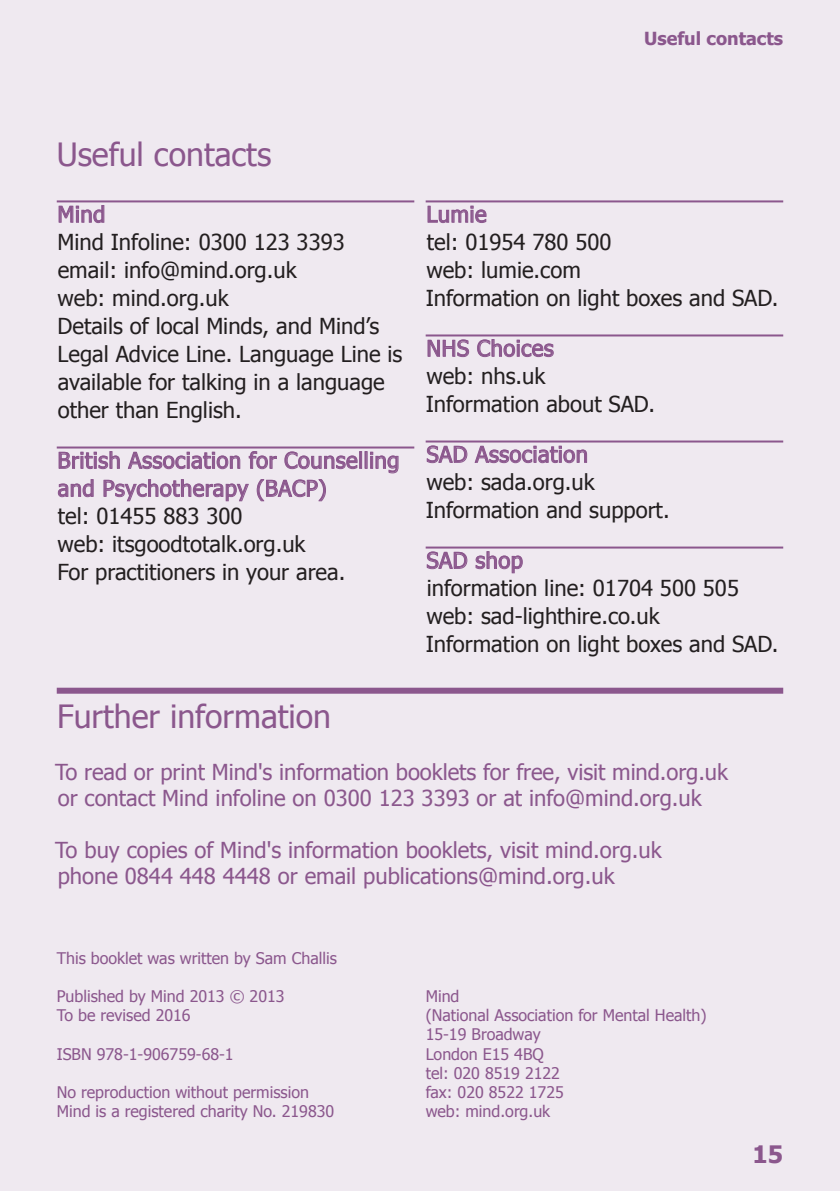
<style>
.page{position:relative;width:840px;height:1191px;background:#fff}
.page>*{position:absolute;margin:0;border:0;box-sizing:border-box;transform-origin:0 0}
.t1{font:32px "Tahoma";color:#8b578d}
.t2{font:700 24px "Tahoma";color:#8b578d}
.t3{font:22px/28px "Tahoma";color:#231f20}
.t4{font:22px/26px "Tahoma";color:#8b578d}
.t5{font:22px/28px "Tahoma";letter-spacing:.02em;color:#8b578d}
.t6{font:700 18px "Tahoma";color:#8b578d}
.t7{font:16px/19.2px "Tahoma";color:#8b578d}
</style>
<div class="page">
<div style="left:0;top:0;width:839px;height:1191px;background:#efe9f0"></div>
<hr style="left:57px;top:200px;width:357px;height:2px;background:#8b578d">
<hr style="left:57px;top:446px;width:357px;height:2px;background:#8b578d">
<svg style="left:59px;top:205px;width:45px;height:18px"></svg>
<svg style="left:59px;top:451px;width:61px;height:18px"></svg>
<svg style="left:127px;top:452px;width:113px;height:17px"></svg>
<svg style="left:248px;top:451px;width:29px;height:18px"></svg>
<svg style="left:284px;top:451px;width:73px;height:18px"></svg>
<div style="left:359px;top:451px;width:3px;height:18px;border:1px solid #8b578d"></div>
<div style="left:364px;top:451px;width:3px;height:18px;border:1px solid #8b578d"></div>
<svg style="left:370px;top:452px;width:28px;height:21px"></svg>
<svg style="left:58px;top:479px;width:36px;height:18px"></svg>
<svg style="left:103px;top:479px;width:146px;height:22px"></svg>
<svg style="left:256px;top:479px;width:70px;height:22px"></svg>
<hr style="left:425px;top:200px;width:357px;height:2px;background:#8b578d">
<hr style="left:425px;top:334px;width:357px;height:2px;background:#8b578d">
<hr style="left:425px;top:440px;width:357px;height:2px;background:#8b578d">
<hr style="left:425px;top:546px;width:357px;height:2px;background:#8b578d">
<svg style="left:427px;top:206px;width:59px;height:17px"></svg>
<svg style="left:427px;top:339px;width:42px;height:18px"></svg>
<svg style="left:477px;top:339px;width:76px;height:18px"></svg>
<svg style="left:426px;top:445px;width:41px;height:18px"></svg>
<svg style="left:474px;top:446px;width:113px;height:17px"></svg>
<svg style="left:426px;top:551px;width:41px;height:18px"></svg>
<svg style="left:475px;top:551px;width:47px;height:22px"></svg>
<div style="left:57px;top:687px;width:725px;height:6px;background:#8b578d"></div>
<p class="t6" style="left:643px;top:26px;width:140px">Useful contacts</p>
<h1 class="t1" style="left:57px;top:133px;width:216px">Useful contacts</h1>
<p class="t4" style="left:57px;top:200px;width:49px">Mind</p>
<p class="t3" style="left:57px;top:227px;width:346px">Mind Infoline: 0300 123 3393 email: info@mind.org.uk<br>web: mind.org.uk<br>Details of local Minds, and Mind’s<br>Legal Advice Line. Language Line is available for talking in a language other than English.</p>
<p class="t5" style="left:57px;top:445px;width:343px">British Association for Counselling and Psychotherapy (BACP)</p>
<p class="t3" style="left:57px;top:501px;width:289px">tel: 01455 883 300<br>web: itsgoodtotalk.org.uk<br>For practitioners in your area.</p>
<p class="t4" style="left:426px;top:200px;width:62px">Lumie</p>
<p class="t3" style="left:425px;top:227px;width:354px">tel: 01954 780 500<br>web: lumie.com<br>Information on light boxes and SAD.</p>
<p class="t5" style="left:426px;top:333px;width:129px">NHS Choices</p>
<p class="t3" style="left:425px;top:361px;width:231px">web: nhs.uk<br>Information about SAD.</p>
<p class="t5" style="left:426px;top:439px;width:163px">SAD Association</p>
<p class="t3" style="left:425px;top:467px;width:245px">web: sada.org.uk<br>Information and support.</p>
<p class="t4" style="left:426px;top:546px;width:98px">SAD shop</p>
<p class="t3" style="left:425px;top:573px;width:354px">information line: 01704 500 505 web: sad-lighthire.co.uk<br>Information on light boxes and SAD.</p>
<h1 class="t1" style="left:57px;top:694px;width:275px">Further information</h1>
<p class="t4" style="left:55px;top:757px;width:674px">To read or print Mind's information booklets for free, visit mind.org.uk or contact Mind infoline on 0300 123 3393 or at info@mind.org.uk</p>
<p class="t4" style="left:55px;top:835px;width:608px">To buy copies of Mind's information booklets, visit mind.org.uk phone 0844 448 4448 or email publications@mind.org.uk</p>
<p class="t7" style="left:57px;top:947px;width:281px">This booklet was written by Sam Challis</p>
<p class="t7" style="left:57px;top:986px;width:229px">Published by Mind 2013 © 2013<br>To be revised 2016</p>
<p class="t7" style="left:57px;top:1043px;width:178px">ISBN 978-1-906759-68-1</p>
<p class="t7" style="left:57px;top:1082px;width:279px">No reproduction without permission<br>Mind is a registered charity No. 219830</p>
<p class="t7" style="left:425px;top:986px;width:282px">Mind<br>(National Association for Mental Health)<br>15-19 Broadway<br>London E15 4BQ<br>tel: 020 8519 2122<br>fax: 020 8522 1725<br>web: mind.org.uk</p>
<p class="t2" style="left:752px;top:1137px;width:32px">15</p>
</div>
